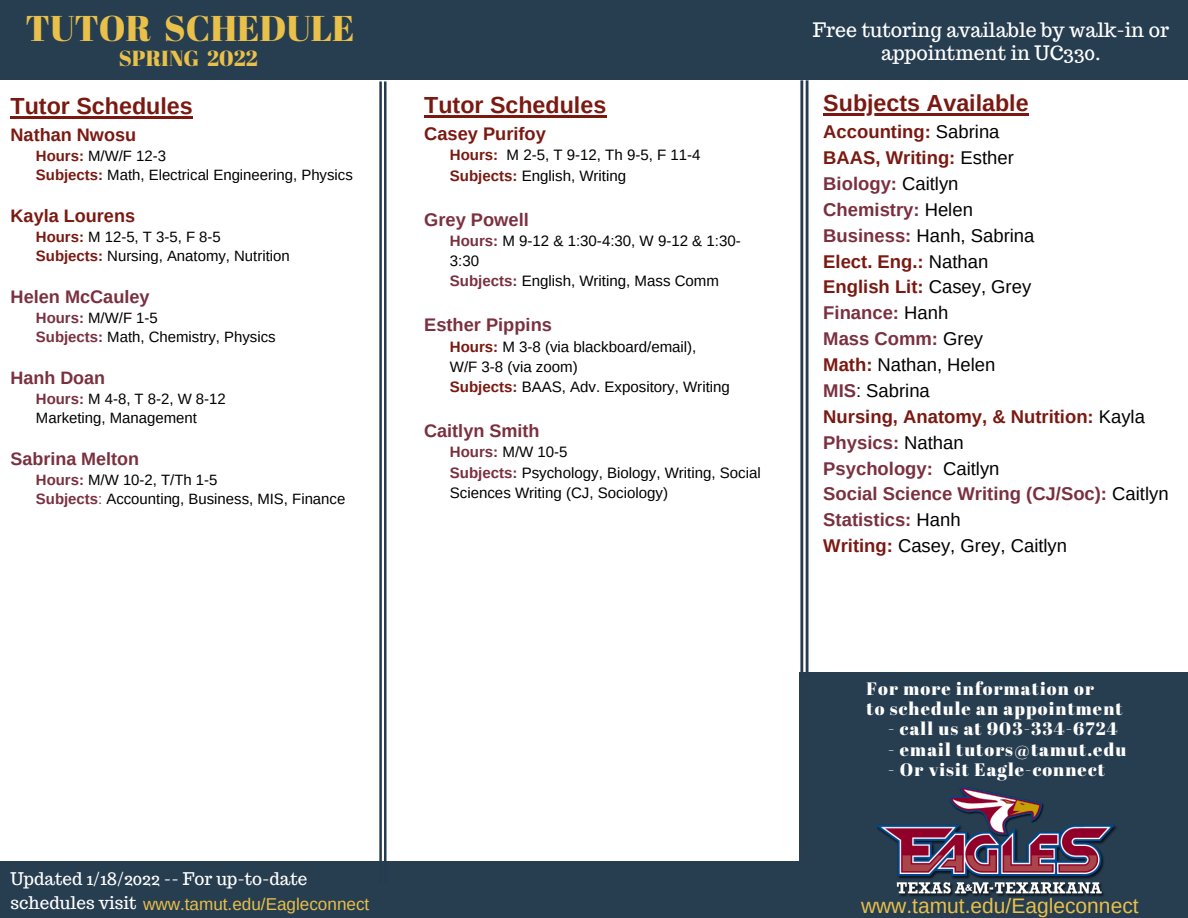
<style>
.page{position:relative;width:1188px;height:918px;background:#fff}
.page>*{position:absolute;margin:0;border:0;box-sizing:border-box;transform-origin:0 0}
.t1{font:35.85px "Abril Fatface";color:#e8c04a}
.t2{font:700 23.25px "Arimo";color:#7a1911}
.t3{font:21.75px "Abril Fatface";color:#e8c04a}
.t4{font:21px "Arimo";color:#e8c04a}
.t5{font:19.5px/22.5px "Trocchi";color:#fff;text-align:center}
.t6{font:700 18.45px "Arimo";color:#7a303f}
.t7{font:700 18.45px "Arimo";color:#7a1911}
.t8{font:18.45px "Arimo";color:#000}
.t9{font:700 18.3px "Arimo";color:#7a303f}
.t10{font:700 18.3px "Arimo";color:#7a1911}
.t11{font:700 18.15px "Arimo";color:#7a1911}
.t12{font:700 18.15px "Arimo";color:#7a303f}
.t13{font:18px "Abril Fatface";letter-spacing:.06em;color:#fff}
.t14{font:700 18px "Arimo";color:#7a303f}
.t15{font:17.1px/24.6px "Trocchi";color:#fff}
.t16{font:15px/20.2px "Arimo";color:#000}
.s1{font-weight:700;color:#7a1911}
.s2{font-weight:700;color:#7a303f}
.s3{color:#7a303f}
.s4{font-family:"Arimo";color:#e8c04a}
.s5{font-weight:400;color:#000}
</style>
<div class="page">
<div style="left:0;top:0;width:1188px;height:80px;background:#273d50"></div>
<div style="left:0;top:861px;width:1136px;height:57px;background:#273d50"></div>
<div style="left:800px;top:672px;width:388px;height:246px;background:#273d50"></div>
<hr style="left:384px;top:81px;width:3px;height:801px;background:#253c50">
<hr style="left:379px;top:81px;width:3px;height:801px;background:#253c50">
<hr style="left:806px;top:80px;width:3px;height:598px;background:#253c50">
<hr style="left:800px;top:80px;width:3px;height:598px;background:#253c50">
<img style="left:878px;top:787px;width:239px;height:110px">
<hr style="left:11px;top:116px;width:182px;height:3px;background:#7a1911">
<hr style="left:424px;top:115px;width:182px;height:3px;background:#7a1911">
<hr style="left:823px;top:113px;width:206px;height:3px;background:#7a1911">
<p class="t1" style="left:26px;top:3px;width:331px">TUTOR SCHEDULE</p>
<p class="t3" style="left:119px;top:43px;width:140px">SPRING 2022</p>
<p class="t2" style="left:11px;top:93px;width:184px">Tutor Schedules</p>
<p class="t11" style="left:11px;top:125px;width:127px">Nathan Nwosu</p>
<p class="t16" style="left:36px;top:146px;width:132px"><span class="s1">Hours:</span> M/W/F 12-3</p>
<p class="t16" style="left:36px;top:165px;width:318px"><span class="s1">Subjects:</span> Math, Electrical Engineering, Physics</p>
<p class="t11" style="left:11px;top:206px;width:126px">Kayla Lourens</p>
<p class="t16" style="left:36px;top:227px;width:186px"><span class="s1">Hours:</span> M 12-5, T 3-5, F 8-5</p>
<p class="t16" style="left:36px;top:246px;width:255px"><span class="s1">Subjects:</span> Nursing, Anatomy, Nutrition</p>
<p class="t12" style="left:11px;top:287px;width:141px">Helen McCauley</p>
<p class="t16" style="left:36px;top:308px;width:123px"><span class="s2">Hours:</span> M/W/F 1-5</p>
<p class="t16" style="left:36px;top:327px;width:241px"><span class="s2">Subjects:</span> Math, Chemistry, Physics</p>
<p class="t14" style="left:11px;top:368px;width:96px">Hanh Doan</p>
<p class="t16" style="left:36px;top:389px;width:191px"><span class="s2">Hours:</span> M 4-8, T 8-2, W 8-12</p>
<p class="t16" style="left:36px;top:408px;width:162px">Marketing, Management</p>
<p class="t14" style="left:11px;top:449px;width:130px">Sabrina Melton</p>
<p class="t16" style="left:36px;top:470px;width:183px"><span class="s2">Hours:</span> M/W 10-2, T/Th 1-5</p>
<p class="t16" style="left:36px;top:489px;width:311px"><span class="s2">Subjects</span><span class="s3">:</span> Accounting, Business, MIS, Finance</p>
<p class="t15" style="left:11px;top:867px;width:360px">Updated 1/18/2022 -- For up-to-date schedules visit <span class="s4">www.tamut.edu/Eagleconnect</span></p>
<p class="t2" style="left:424px;top:92px;width:184px">Tutor Schedules</p>
<p class="t10" style="left:424px;top:124px;width:123px">Casey Purifoy</p>
<p class="t16" style="left:450px;top:145px;width:252px"><span class="s1">Hours:</span> M 2-5, T 9-12, Th 9-5, F 11-4</p>
<p class="t16" style="left:450px;top:165px;width:178px"><span class="s1">Subjects:</span> English, Writing</p>
<p class="t9" style="left:424px;top:209px;width:106px">Grey Powell</p>
<p class="t16" style="left:450px;top:231px;width:293px"><span class="s2">Hours:</span> M 9-12 &amp; 1:30-4:30, W 9-12 &amp; 1:30-<br>3:30</p>
<p class="t16" style="left:450px;top:271px;width:271px"><span class="s2">Subjects:</span> English, Writing, Mass Comm</p>
<p class="t9" style="left:424px;top:315px;width:129px">Esther Pippins</p>
<p class="t16" style="left:450px;top:336px;width:248px"><span class="s1">Hours:</span> M 3-8 (via blackboard/email),</p>
<p class="t16" style="left:450px;top:357px;width:129px">W/F 3-8 (via zoom)</p>
<p class="t16" style="left:450px;top:377px;width:282px"><span class="s1">Subjects:</span> BAAS, Adv. Expository, Writing</p>
<p class="t14" style="left:424px;top:421px;width:117px">Caitlyn Smith</p>
<p class="t16" style="left:450px;top:442px;width:119px"><span class="s2">Hours:</span> M/W 10-5</p>
<p class="t16" style="left:450px;top:462px;width:313px"><span class="s2">Subjects:</span> Psychology, Biology, Writing, Social<br>Sciences Writing (CJ, Sociology)</p>
<p class="t5" style="left:813px;top:19px;width:358px">Free tutoring available by walk-in or appointment in UC330.</p>
<p class="t2" style="left:823px;top:90px;width:207px">Subjects Available</p>
<p class="t7" style="left:823px;top:121px;width:178px">Accounting: <span class="s5">Sabrina</span></p>
<p class="t7" style="left:823px;top:147px;width:192px">BAAS, Writing: <span class="s5">Esther</span></p>
<p class="t6" style="left:823px;top:173px;width:137px">Biology: <span class="s5">Caitlyn</span></p>
<p class="t6" style="left:823px;top:199px;width:151px">Chemistry: <span class="s5">Helen</span></p>
<p class="t8" style="left:823px;top:225px;width:213px"><span class="s2">Business:</span> Hanh, Sabrina</p>
<p class="t7" style="left:823px;top:251px;width:166px">Elect. Eng.: <span class="s5">Nathan</span></p>
<p class="t7" style="left:823px;top:277px;width:209px">English Lit: <span class="s5">Casey, Grey</span></p>
<p class="t6" style="left:823px;top:303px;width:127px">Finance: <span class="s5">Hanh</span></p>
<p class="t6" style="left:823px;top:328px;width:161px">Mass Comm: <span class="s5">Grey</span></p>
<p class="t8" style="left:823px;top:354px;width:174px"><span class="s1">Math:</span> Nathan, Helen</p>
<p class="t8" style="left:823px;top:380px;width:108px"><span class="s2">MIS</span>: Sabrina</p>
<p class="t7" style="left:823px;top:406px;width:323px">Nursing, Anatomy, &amp; Nutrition: <span class="s5">Kayla</span></p>
<p class="t6" style="left:823px;top:432px;width:142px">Physics: <span class="s5">Nathan</span></p>
<p class="t6" style="left:823px;top:458px;width:178px">Psychology: <span class="s5">Caitlyn</span></p>
<p class="t6" style="left:823px;top:484px;width:347px">Social Science Writing (CJ/Soc): <span class="s5">Caitlyn</span></p>
<p class="t6" style="left:823px;top:510px;width:139px">Statistics: <span class="s5">Hanh</span></p>
<p class="t8" style="left:823px;top:535px;width:245px"><span class="s1">Writing:</span> Casey, Grey, Caitlyn</p>
<p class="t13" style="left:867px;top:676px;width:229px">For more information or</p>
<p class="t13" style="left:867px;top:696px;width:258px">to schedule an appointment</p>
<p class="t13" style="left:888px;top:716px;width:231px">- call us at 903-334-6724</p>
<p class="t13" style="left:888px;top:736px;width:240px">- email tutors@tamut.edu</p>
<p class="t13" style="left:888px;top:757px;width:218px">- Or visit Eagle-connect</p>
<p class="t4" style="left:861px;top:894px;width:279px">www.tamut.edu/Eagleconnect</p>
</div>
